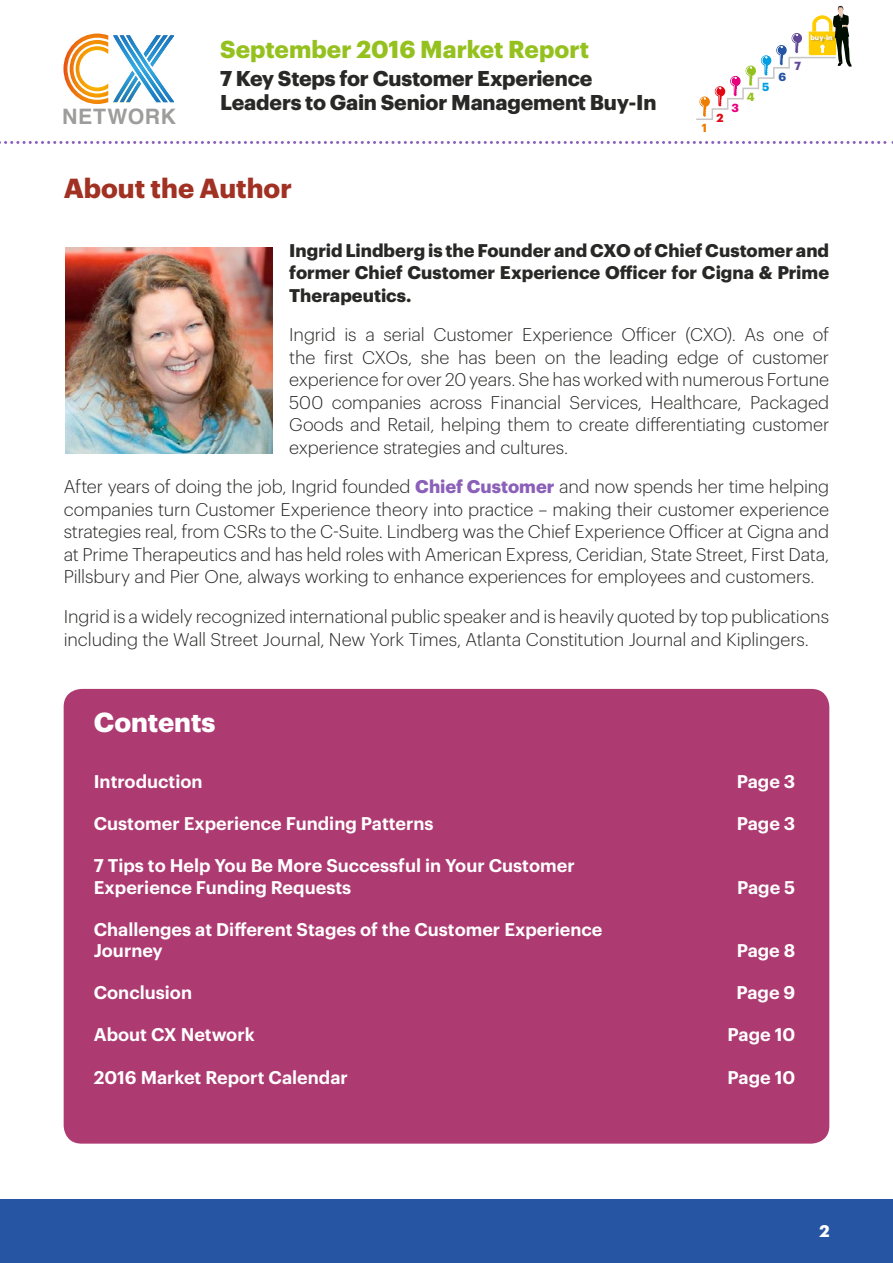
<style>
.page{position:relative;width:893px;height:1263px;background:#fff}
.page>*{position:absolute;margin:0;border:0;box-sizing:border-box;transform-origin:0 0}
.t1{font:700 27px "Graphik";color:#a03123}
.t2{font:700 27px "Graphik";color:#fff}
.t3{font:700 24px "Graphik";color:#95c11f}
.t4{font:700 21.3px "Helvetica";letter-spacing:.03em;color:#9d9d9c}
.t5{font:700 21px/24px "Graphik";letter-spacing:-.01em;color:#282827}
.t6{font:300 18px/22.5px "Graphik";letter-spacing:-.01em;color:#282827;text-align:justify}
.t7{font:600 18px/21px "Graphik";color:#fff}
.t8{font:700 18px/22.5px "Graphik";color:#282827;text-align:justify}
.t9{font:700 16.5px "Graphik";color:#fff}
.t10{font:700 11.55px "Graphik";color:#ef7d00}
.t11{font:700 11.55px "Graphik";color:#e30613}
.t12{font:700 11.55px "Graphik";color:#e6007d}
.t13{font:700 11.55px "Graphik";color:#95c11f}
.t14{font:700 11.55px "Graphik";color:#009fe3}
.t15{font:700 11.55px "Graphik";color:#2656a3}
.t16{font:700 11.55px "Graphik";color:#604897}
.t17{font:700 6.9px "Graphik";color:#fff}
.s1{font-weight:700;color:#8b60b9}
</style>
<div class="page">
<div style="left:0;top:1200px;width:893px;height:63px;background:#2656a3"></div>
<svg style="left:0;top:141px;width:893px;height:3px"></svg>
<svg style="left:63px;top:34px;width:111px;height:70px"></svg>
<svg style="left:696px;top:6px;width:156px;height:114px"></svg>
<div style="left:64px;top:689px;width:765px;height:454px;background:#ad3b72;border-radius:18px"></div>
<img style="left:65px;top:248px;width:207px;height:206px">
<p class="t4" style="left:62px;top:99px;width:115px">NETWORK</p>
<h2 class="t3" style="left:220px;top:30px;width:370px">September 2016 Market Report</h2>
<p class="t5" style="left:220px;top:64px;width:438px">7 Key Steps for Customer Experience<br>Leaders to Gain Senior Management Buy-In</p>
<h1 class="t1" style="left:64px;top:168px;width:230px">About the Author</h1>
<p class="t10" style="left:702px;top:119px;width:7px">1</p>
<p class="t11" style="left:716px;top:109px;width:9px">2</p>
<p class="t12" style="left:732px;top:99px;width:9px">3</p>
<p class="t13" style="left:747px;top:88px;width:9px">4</p>
<p class="t14" style="left:762px;top:78px;width:9px">5</p>
<p class="t15" style="left:778px;top:68px;width:9px">6</p>
<p class="t16" style="left:794px;top:57px;width:8px">7</p>
<p class="t17" style="left:810px;top:32px;width:24px">buy-in</p>
<p class="t8" style="left:289px;top:237px;width:541px">Ingrid Lindberg is the Founder and CXO of Chief Customer and former Chief Customer Experience Officer for Cigna &amp; Prime Therapeutics.</p>
<p class="t6" style="left:289px;top:322px;width:541px">Ingrid is a serial Customer Experience Officer (CXO). As one of the first CXOs, she has been on the leading edge of customer experience for over 20 years. She has worked with numerous Fortune 500 companies across Financial Services, Healthcare, Packaged Goods and Retail, helping them to create differentiating customer experience strategies and cultures.</p>
<p class="t6" style="left:64px;top:474px;width:767px">After years of doing the job, Ingrid founded <span class="s1">Chief Customer</span> and now spends her time helping companies turn Customer Experience theory into practice – making their customer experience strategies real, from CSRs to the C-Suite. Lindberg was the Chief Experience Officer at Cigna and at Prime Therapeutics and has held roles with American Express, Ceridian, State Street, First Data, Pillsbury and Pier One, always working to enhance experiences for employees and customers.</p>
<p class="t6" style="left:64px;top:604px;width:767px">Ingrid is a widely recognized international public speaker and is heavily quoted by top publications including the Wall Street Journal, New York Times, Atlanta Constitution Journal and Kiplingers.</p>
<h1 class="t2" style="left:94px;top:701px;width:123px">Contents</h1>
<p class="t7" style="left:94px;top:769px;width:110px">Introduction</p>
<p class="t7" style="left:737px;top:769px;width:60px">Page 3</p>
<p class="t7" style="left:94px;top:812px;width:341px">Customer Experience Funding Patterns</p>
<p class="t7" style="left:737px;top:812px;width:60px">Page 3</p>
<p class="t7" style="left:94px;top:854px;width:482px">7 Tips to Help You Be More Successful in Your Customer<br>Experience Funding Requests</p>
<p class="t7" style="left:737px;top:875px;width:60px">Page 5</p>
<p class="t7" style="left:94px;top:917px;width:510px">Challenges at Different Stages of the Customer Experience<br>Journey</p>
<p class="t7" style="left:737px;top:938px;width:60px">Page 8</p>
<p class="t7" style="left:94px;top:980px;width:100px">Conclusion</p>
<p class="t7" style="left:736px;top:980px;width:60px">Page 9</p>
<p class="t7" style="left:94px;top:1023px;width:162px">About CX Network</p>
<p class="t7" style="left:728px;top:1023px;width:69px">Page 10</p>
<p class="t7" style="left:94px;top:1065px;width:256px">2016 Market Report Calendar</p>
<p class="t7" style="left:728px;top:1065px;width:69px">Page 10</p>
<p class="t9" style="left:819px;top:1218px;width:12px">2</p>
</div>
